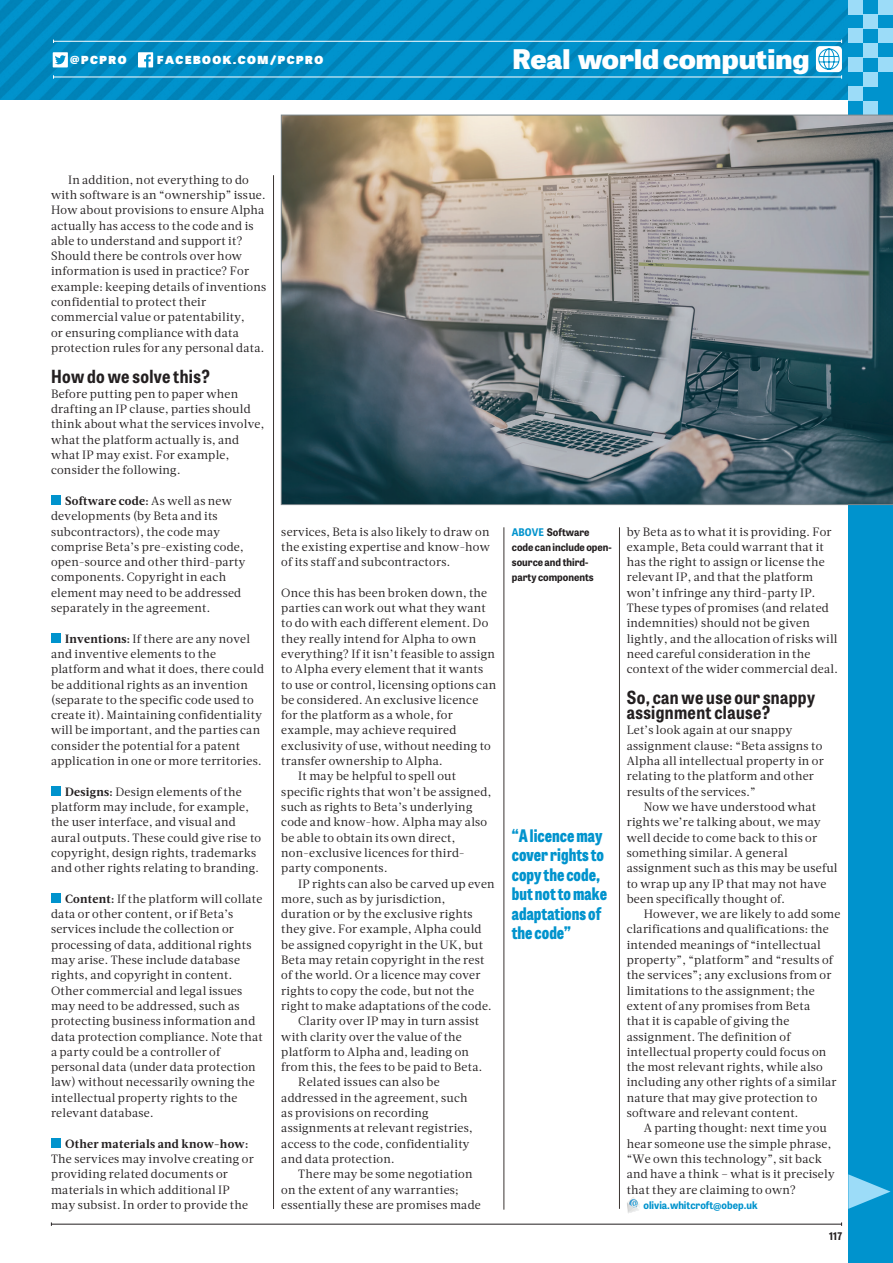
<style>
.page{position:relative;width:893px;height:1263px;background:#fff}
.page>*{position:absolute;margin:0;border:0;box-sizing:border-box;transform-origin:0 0}
.t1{font:800 27px "Tablet Gothic Wide";color:#fff}
.c1_ACTA{font:700 semi-condensed 18px/15.3px "Tablet Gothic";letter-spacing:.02em;color:#231f20}
.h_1_SMALL{font:800 17.25px/19.5px "Tablet Gothic Condensed";letter-spacing:.005em;color:#0093cd}
.c1_ACTA-2{font:12px/15.3px "Acta";letter-spacing:.02em;color:#231f20}
.t2{font:800 11.1px "Tablet Gothic Wide";letter-spacing:.14em;color:#fff}
.cp-1{font:700 10.5px/15.3px "Tablet Gothic Narrow";color:#231f20}
.cp-1-2{font:700 10.5px "Tablet Gothic Narrow";color:#0093cd}
.s1{font-weight:700}
.s2{color:#0093cd}
</style>
<div class="page">
<img style="left:0;top:0;width:848px;height:100px">
<div style="left:848px;top:0;width:45px;height:1263px;background:#0093cd"></div>
<svg style="left:848px;top:1174px;width:42px;height:35px"></svg>
<hr style="left:54px;top:41px;width:788px;height:1px;background:#fff">
<hr style="left:54px;top:77px;width:788px;height:1px;background:#fff">
<svg style="left:53px;top:52px;width:15px;height:15px"></svg>
<svg style="left:138px;top:52px;width:15px;height:15px"></svg>
<div style="left:816px;top:46px;width:26px;height:26px;background:#fff;border-radius:4px"></div>
<svg style="left:818px;top:40px;width:24px;height:39px"></svg>
<div style="left:848px;top:0;width:15px;height:14px;background:#9cdcf8"></div>
<div style="left:863px;top:14px;width:15px;height:15px;background:#9cdcf8"></div>
<div style="left:878px;top:0;width:15px;height:14px;background:#9cdcf8"></div>
<div style="left:848px;top:29px;width:15px;height:14px;background:#9cdcf8"></div>
<div style="left:863px;top:43px;width:15px;height:15px;background:#9cdcf8"></div>
<div style="left:878px;top:29px;width:15px;height:14px;background:#9cdcf8"></div>
<div style="left:848px;top:58px;width:15px;height:14px;background:#9cdcf8"></div>
<div style="left:863px;top:72px;width:15px;height:15px;background:#9cdcf8"></div>
<div style="left:848px;top:87px;width:15px;height:14px;background:#9cdcf8"></div>
<div style="left:863px;top:101px;width:15px;height:15px;background:#9cdcf8"></div>
<div style="left:878px;top:58px;width:15px;height:14px;background:#9cdcf8"></div>
<hr style="left:51px;top:1224px;width:791px;height:1px;background:#231f20">
<hr style="left:273px;top:175px;width:1px;height:1034px;background:#3b3532">
<hr style="left:619px;top:527px;width:1px;height:682px;background:#3b3532">
<hr style="left:503px;top:527px;width:1px;height:682px;background:#3b3532">
<div style="left:51px;top:496px;width:9px;height:9px;background:#0093cd"></div>
<div style="left:51px;top:633px;width:9px;height:10px;background:#0093cd"></div>
<div style="left:51px;top:786px;width:9px;height:10px;background:#0093cd"></div>
<div style="left:51px;top:893px;width:9px;height:10px;background:#0093cd"></div>
<div style="left:51px;top:1138px;width:9px;height:10px;background:#0093cd"></div>
<img style="left:281px;top:115px;width:612px;height:390px">
<img style="left:627px;top:1197px;width:13px;height:16px">
<p class="t2" style="left:70px;top:51px;width:58px">@PCPRO</p>
<p class="t2" style="left:157px;top:51px;width:168px">FACEBOOK.COM/PCPRO</p>
<h1 class="t1" style="left:513px;top:39px;width:298px">Real world computing</h1>
<p class="c1_ACTA-2" style="left:51px;top:172px;width:217px;text-indent:17px">In addition, not everything to do with software is an “ownership” issue.<br>How about provisions to ensure Alpha actually has access to the code and is able to understand and support it?<br>Should there be controls over how information is used in practice? For example: keeping details of inventions confidential to protect their commercial value or patentability,<br>or ensuring compliance with data protection rules for any personal data.</p>
<p class="c1_ACTA" style="left:51px;top:368px;width:160px">How do we solve this?</p>
<p class="c1_ACTA-2" style="left:51px;top:386px;width:215px">Before putting pen to paper when drafting an IP clause, parties should think about what the services involve, what the platform actually is, and what IP may exist. For example, consider the following.</p>
<p class="c1_ACTA-2" style="left:51px;top:493px;width:196px;text-indent:14px"><span class="s1">Software code:</span> As well as new developments (by Beta and its subcontractors), the code may comprise Beta’s pre-existing code, open-source and other third-party components. Copyright in each element may need to be addressed separately in the agreement.</p>
<p class="c1_ACTA-2" style="left:51px;top:631px;width:214px;text-indent:14px"><span class="s1">Inventions:</span> If there are any novel and inventive elements to the platform and what it does, there could be additional rights as an invention (separate to the specific code used to create it). Maintaining confidentiality will be important, and the parties can consider the potential for a patent application in one or more territories.</p>
<p class="c1_ACTA-2" style="left:51px;top:784px;width:212px;text-indent:14px"><span class="s1">Designs:</span> Design elements of the platform may include, for example, the user interface, and visual and aural outputs. These could give rise to copyright, design rights, trademarks and other rights relating to branding.</p>
<p class="c1_ACTA-2" style="left:51px;top:891px;width:213px;text-indent:14px"><span class="s1">Content:</span> If the platform will collate data or other content, or if Beta’s services include the collection or processing of data, additional rights may arise. These include database rights, and copyright in content.<br>Other commercial and legal issues may need to be addressed, such as protecting business information and data protection compliance. Note that a party could be a controller of personal data (under data protection law) without necessarily owning the intellectual property rights to the relevant database.</p>
<p class="c1_ACTA-2" style="left:51px;top:1136px;width:204px;text-indent:14px"><span class="s1">Other materials and know-how:<br></span>The services may involve creating or providing related documents or materials in which additional IP may subsist. In order to provide the</p>
<p class="c1_ACTA-2" style="left:281px;top:524px;width:210px;text-align:justify">services, Beta is also likely to draw on the existing expertise and know-how of its staff and subcontractors.</p>
<p class="c1_ACTA-2" style="left:281px;top:585px;width:216px">Once this has been broken down, the parties can work out what they want to do with each different element. Do they really intend for Alpha to own everything? If it isn’t feasible to assign to Alpha every element that it wants to use or control, licensing options can be considered. An exclusive licence for the platform as a whole, for example, may achieve required exclusivity of use, without needing to transfer ownership to Alpha.</p>
<p class="c1_ACTA-2" style="left:281px;top:769px;width:211px;text-indent:17px">It may be helpful to spell out specific rights that won’t be assigned, such as rights to Beta’s underlying code and know-how. Alpha may also be able to obtain its own direct, non-exclusive licences for third&shy;party components.</p>
<p class="c1_ACTA-2" style="left:281px;top:876px;width:215px;text-indent:17px">IP rights can also be carved up even more, such as by jurisdiction, duration or by the exclusive rights they give. For example, Alpha could be assigned copyright in the UK, but Beta may retain copyright in the rest of the world. Or a licence may cover rights to copy the code, but not the right to make adaptations of the code.</p>
<p class="c1_ACTA-2" style="left:281px;top:1013px;width:202px;text-indent:17px">Clarity over IP may in turn assist with clarity over the value of the platform to Alpha and, leading on from this, the fees to be paid to Beta.</p>
<p class="c1_ACTA-2" style="left:281px;top:1075px;width:193px;text-indent:17px">Related issues can also be addressed in the agreement, such as provisions on recording assignments at relevant registries, access to the code, confidentiality and data protection.</p>
<p class="c1_ACTA-2" style="left:281px;top:1166px;width:201px;text-indent:17px">There may be some negotiation on the extent of any warranties; essentially these are promises made</p>
<p class="cp-1" style="left:512px;top:524px;width:101px"><span class="s2">ABOVE</span> Software code can include open&shy;source and third&shy;party components</p>
<p class="h_1_SMALL" style="left:512px;top:825px;width:97px">“A licence may cover rights to copy the code, but not to make adaptations of the code”</p>
<p class="c1_ACTA-2" style="left:627px;top:524px;width:213px">by Beta as to what it is providing. For example, Beta could warrant that it has the right to assign or license the relevant IP, and that the platform won’t infringe any third-party IP.<br>These types of promises (and related indemnities) should not be given lightly, and the allocation of risks will need careful consideration in the context of the wider commercial deal.</p>
<p class="c1_ACTA" style="left:627px;top:689px;width:190px">So, can we use our snappy assignment clause?</p>
<p class="c1_ACTA-2" style="left:627px;top:723px;width:199px">Let’s look again at our snappy assignment clause: “Beta assigns to<br>Alpha all intellectual property in or relating to the platform and other results of the services.”</p>
<p class="c1_ACTA-2" style="left:627px;top:799px;width:212px;text-indent:17px">Now we have understood what rights we’re talking about, we may well decide to come back to this or something similar. A general assignment such as this may be useful to wrap up any IP that may not have been specifically thought of.</p>
<p class="c1_ACTA-2" style="left:627px;top:906px;width:215px;text-indent:17px">However, we are likely to add some clarifications and qualifications: the intended meanings of “intellectual property”, “platform” and “results of the services”; any exclusions from or limitations to the assignment; the extent of any promises from Beta<br>that it is capable of giving the assignment. The definition of intellectual property could focus on the most relevant rights, while also including any other rights of a similar nature that may give protection to software and relevant content.</p>
<p class="c1_ACTA-2" style="left:627px;top:1121px;width:209px;text-indent:17px">A parting thought: next time you hear someone use the simple phrase, “We own this technology”, sit back and have a think – what is it precisely that they are claiming to own?</p>
<p class="cp-1-2" style="left:643px;top:1198px;width:116px">olivia.whitcroft@obep.uk</p>
<p class="cp-1" style="left:829px;top:1228px;width:14px">117</p>
</div>
